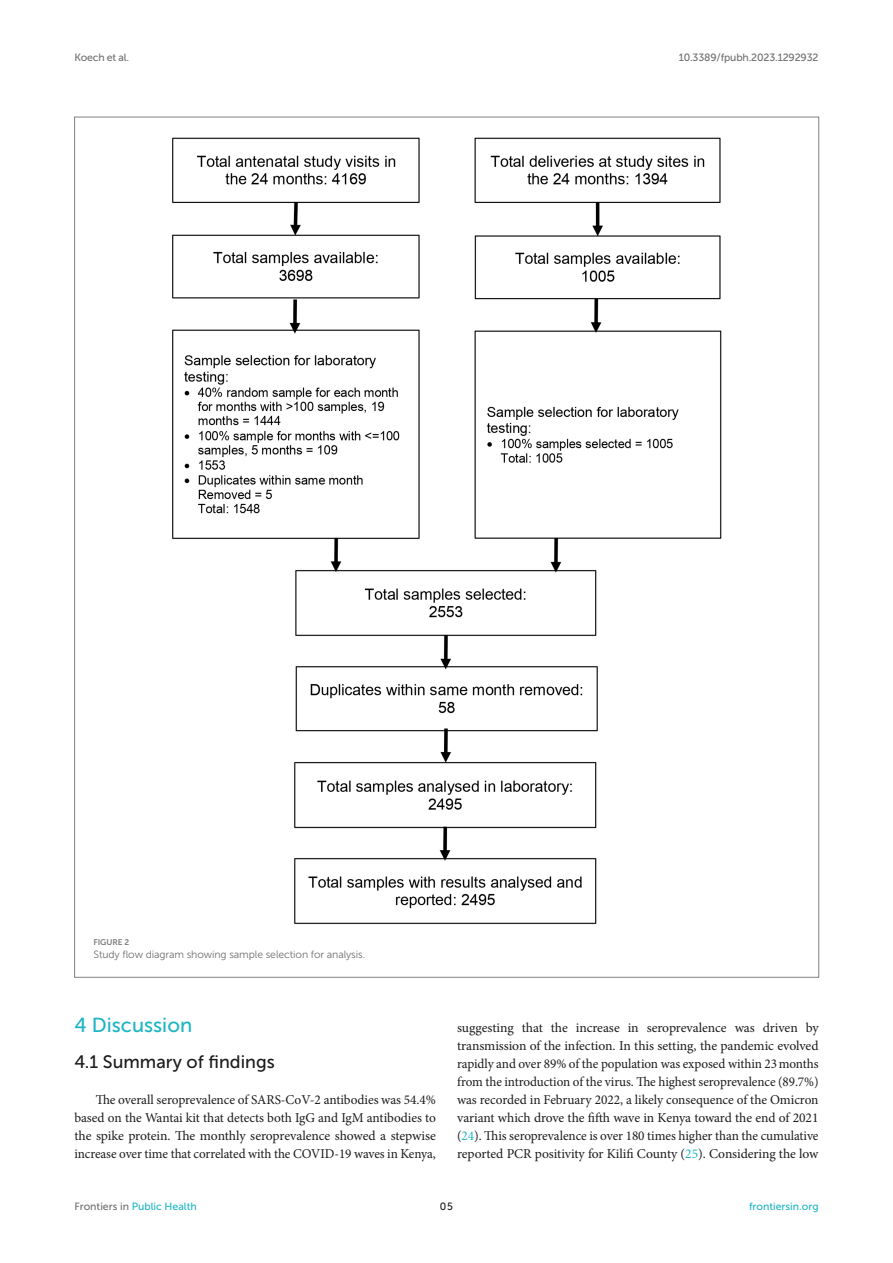
<style>
.page{position:relative;width:893px;height:1263px;background:#fff}
.page>*{position:absolute;margin:0;border:0;box-sizing:border-box;transform-origin:0 0}
.HEAD_1{font:20.25px "Museo Sans 500";color:#1db5c3}
.HEAD_2_after_HEAD_1{font:18px "Museo Sans 500";color:#1b1c1b}
.TEXT_FLUSH{font:13.5px/18px "Minion Pro";letter-spacing:-.005em;color:#1b1c1b;text-align:justify}
.FIG_LEG{font:10.5px "Museo Sans 300";letter-spacing:-.01em;color:#706f70}
.t1{font:10.5px "Museo Sans 500";color:#1db5c3}
.t2{font:10.5px "Museo Sans 500";letter-spacing:-.015em;color:#706f70}
.t3{font:10.5px "Museo Sans 500";color:#1b1c1b}
.FIG_HD{font:8.25px "Museo Sans 700";letter-spacing:-.01em;color:#7e7f7f}
.s1{color:#1db5c3}
.s2{color:#706f70}
</style>
<div class="page">
<img style="left:172px;top:137px;width:550px;height:788px">
<p class="t2" style="left:74px;top:51px;width:56px">Koech et al.</p>
<p class="t2" style="left:679px;top:51px;width:141px">10.3389/fpubh.2023.1292932</p>
<p class="FIG_HD" style="left:94px;top:937px;width:37px">FIGURE 2</p>
<p class="FIG_LEG" style="left:94px;top:949px;width:273px">Study flow diagram showing sample selection for analysis.</p>
<p class="HEAD_1" style="left:74px;top:1014px;width:119px">4 Discussion</p>
<p class="HEAD_2_after_HEAD_1" style="left:74px;top:1052px;width:202px">4.1 Summary of findings</p>
<p class="TEXT_FLUSH" style="left:74px;top:1091px;width:363px;text-indent:21px">The overall seroprevalence of SARS-CoV-2 antibodies was 54.4% based on the Wantai kit that detects both IgG and IgM antibodies to the spike protein. The monthly seroprevalence showed a stepwise increase over time that correlated with the COVID-19 waves in Kenya,</p>
<p class="TEXT_FLUSH" style="left:457px;top:1019px;width:363px">suggesting that the increase in seroprevalence was driven by transmission of the infection. In this setting, the pandemic evolved rapidly and over 89% of the population was exposed within 23months from the introduction of the virus. The highest seroprevalence (89.7%) was recorded in February 2022, a likely consequence of the Omicron variant which drove the fifth wave in Kenya toward the end of 2021 (<span class="s1">24</span>). This seroprevalence is over 180 times higher than the cumulative reported PCR positivity for Kilifi County (<span class="s1">25</span>). Considering the low</p>
<p class="t1" style="left:74px;top:1200px;width:124px"><span class="s2">Frontiers in</span> Public Health</p>
<p class="t3" style="left:440px;top:1200px;width:14px">05</p>
<p class="t1" style="left:749px;top:1200px;width:71px">frontiersin.org</p>
</div>
